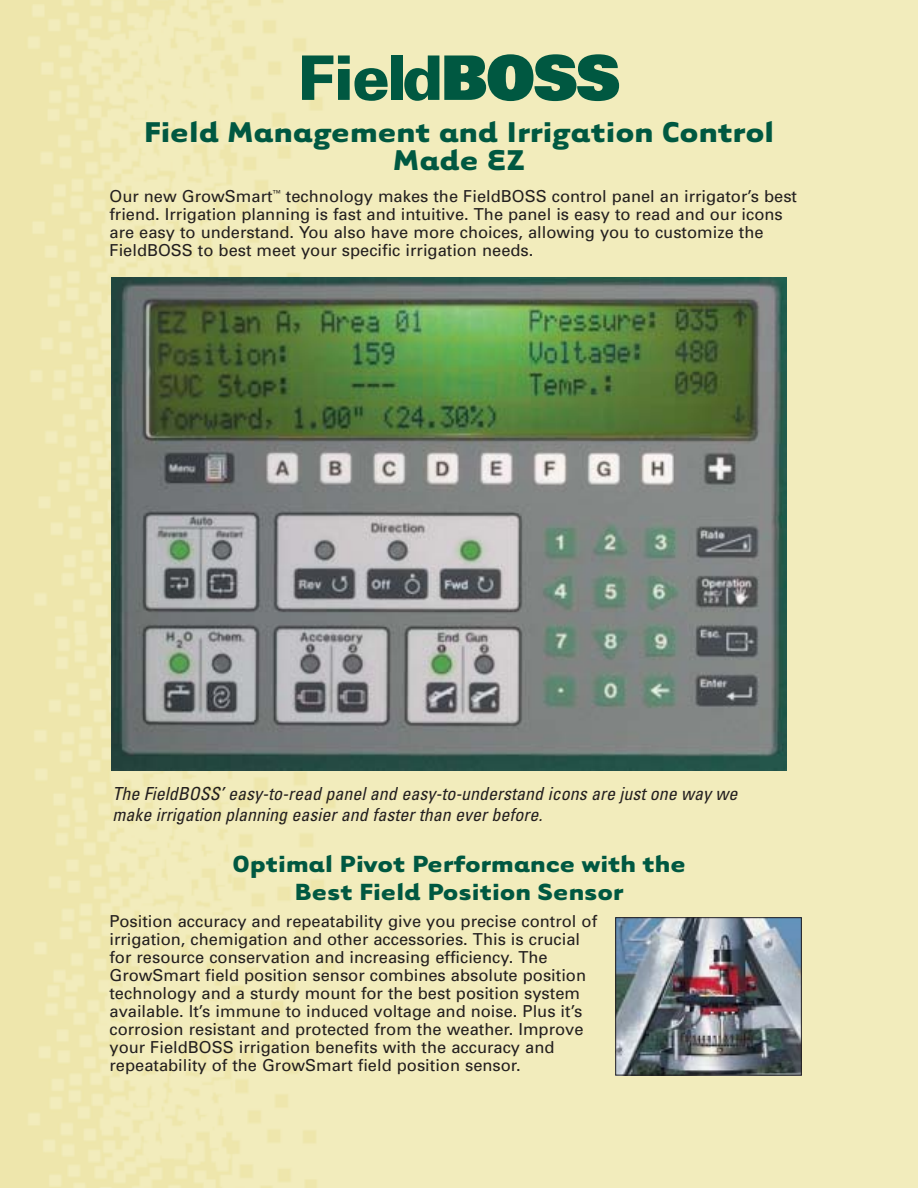
<style>
.page{position:relative;width:918px;height:1188px;background:#fff}
.page>*{position:absolute;margin:0;border:0;box-sizing:border-box;transform-origin:0 0}
.t1{font:900 61.5px "Univers";letter-spacing:-.045em;color:#005841}
.t2{font:700 33px/28.5px "Tarzana Wide";color:#005841;text-align:center}
.t3{font:700 27px/28.5px "Tarzana Wide";color:#005841;text-align:center}
.t4{font:italic condensed 18px/21.6px "Univers";color:#231f1f}
.t5{font:16.5px/18px "Univers";color:#231f1f}
.s1{font-style:inherit}
</style>
<div class="page">
<img style="left:0;top:0;width:918px;height:1188px">
<img style="left:111px;top:277px;width:675px;height:493px">
<img style="left:617px;top:919px;width:183px;height:154px">
<div style="left:615px;top:917px;width:187px;height:158px;border:1px solid #231f1f"></div>
<h1 class="t1" style="left:298px;top:55px;width:324px">Field<span class="s1">BOSS</span></h1>
<h2 class="t2" style="left:144px;top:120px;width:632px">Field Management and Irrigation Control<br>Made EZ</h2>
<p class="t5" style="left:109px;top:189px;width:689px">Our new GrowSmart<sup>™</sup> technology makes the FieldBOSS control panel an irrigator’s best friend. Irrigation planning is fast and intuitive. The panel is easy to read and our icons are easy to understand. You also have more choices, allowing you to customize the FieldBOSS to best meet your specific irrigation needs.</p>
<p class="t4" style="left:112px;top:784px;width:627px">The FieldBOSS’ easy-to-read panel and easy-to-understand icons are just one way we make irrigation planning easier and faster than ever before.</p>
<h3 class="t3" style="left:232px;top:851px;width:455px">Optimal Pivot Performance with the<br>Best Field Position Sensor</h3>
<p class="t5" style="left:109px;top:914px;width:489px">Position accuracy and repeatability give you precise control of irrigation, chemigation and other accessories. This is crucial for resource conservation and increasing efficiency. The GrowSmart field position sensor combines absolute position technology and a sturdy mount for the best position system available. It’s immune to induced voltage and noise. Plus it’s corrosion resistant and protected from the weather. Improve your FieldBOSS irrigation benefits with the accuracy and repeatability of the GrowSmart field position sensor.</p>
</div>
